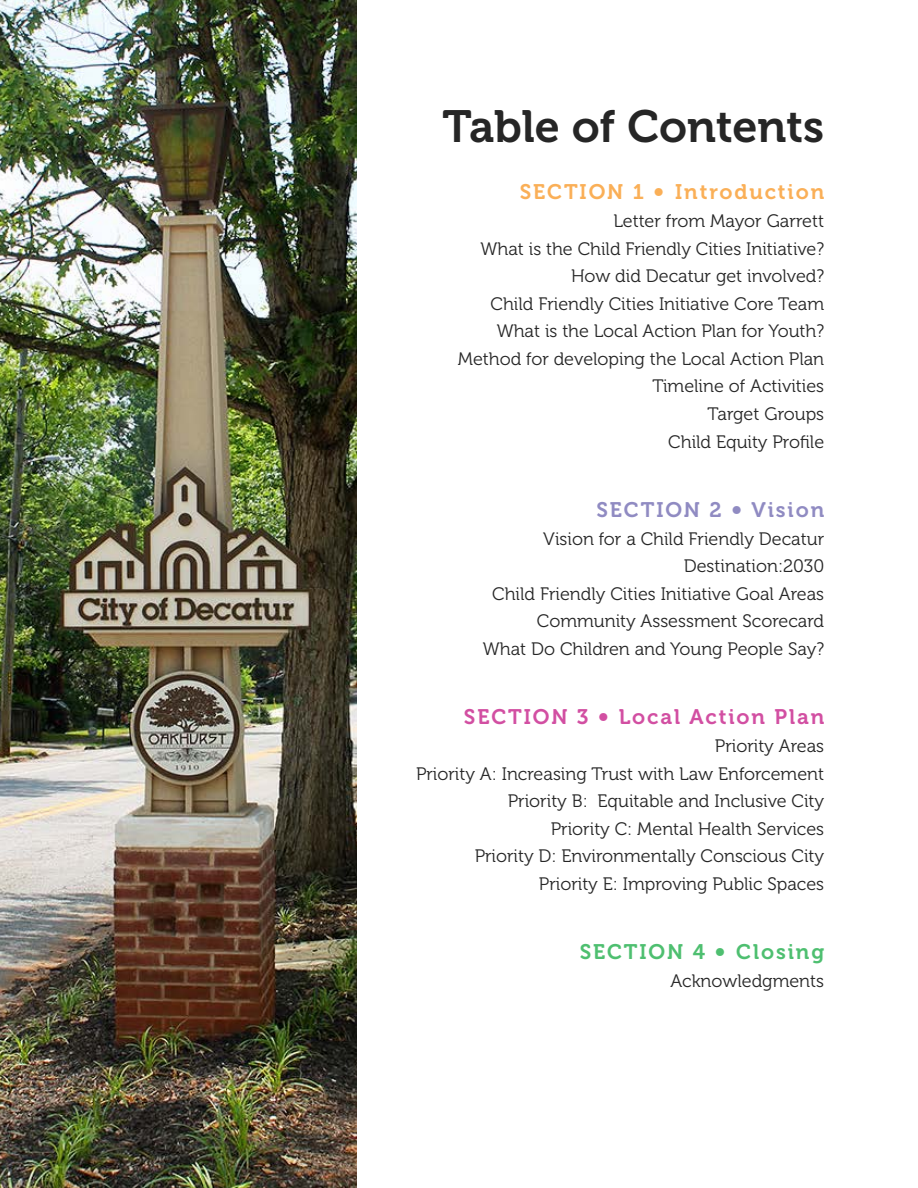
<style>
.page{position:relative;width:918px;height:1188px;background:#fff}
.page>*{position:absolute;margin:0;border:0;box-sizing:border-box;transform-origin:0 0}
.t1{font:45px "Museo 700";color:#262626}
.t2{font:21px "Museo 700";letter-spacing:.09em;color:#d24fa2}
.t3{font:21px "Museo 700";letter-spacing:.09em;color:#faaf57}
.t4{font:21px "Museo 700";letter-spacing:.09em;color:#4ebf70}
.t5{font:21px "Museo 700";letter-spacing:.09em;color:#908bc2}
.t6{font:18px/27.6px "Museo 300";color:#262626;text-align:right}
.s1{font-size:24px}
</style>
<div class="page">
<img style="left:0;top:0;width:356px;height:1188px">
<h1 class="t1" style="left:442px;top:101px;width:383px">Table of Contents</h1>
<p class="t3" style="left:520px;top:180px;width:306px">SECTION 1 <span class="s1">•</span> Introduction</p>
<p class="t6" style="left:458px;top:207px;width:368px">Letter from Mayor Garrett<br>What is the Child Friendly Cities Initiative?<br>How did Decatur get involved?<br>Child Friendly Cities Initiative Core Team<br>What is the Local Action Plan for Youth?<br>Method for developing the Local Action Plan<br>Timeline of Activities<br>Target Groups<br>Child Equity Profile</p>
<p class="t5" style="left:597px;top:498px;width:229px">SECTION 2 <span class="s1">•</span> Vision</p>
<p class="t6" style="left:483px;top:525px;width:343px">Vision for a Child Friendly Decatur Destination:2030<br>Child Friendly Cities Initiative Goal Areas Community Assessment Scorecard<br>What Do Children and Young People Say?</p>
<p class="t2" style="left:464px;top:705px;width:362px">SECTION 3 <span class="s1">•</span> Local Action Plan</p>
<p class="t6" style="left:416px;top:732px;width:410px">Priority Areas<br>Priority A: Increasing Trust with Law Enforcement Priority B: Equitable and Inclusive City<br>Priority C: Mental Health Services<br>Priority D: Environmentally Conscious City Priority E: Improving Public Spaces</p>
<p class="t4" style="left:580px;top:940px;width:246px">SECTION 4 <span class="s1">•</span> Closing</p>
<p class="t6" style="left:670px;top:967px;width:155px">Acknowledgments</p>
</div>
